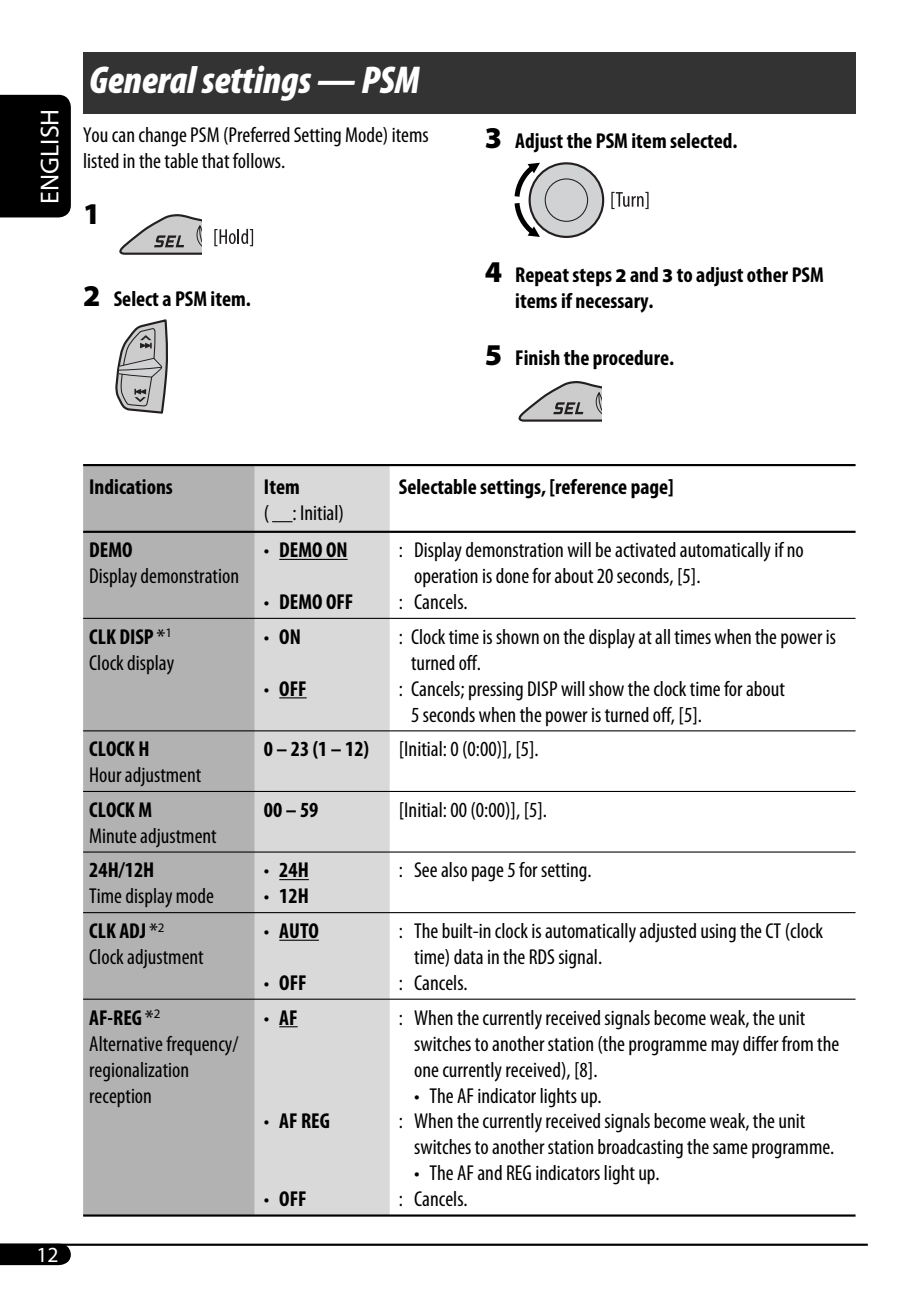
<style>
.page{position:relative;width:921px;height:1294px;background:#fff}
.page>*{position:absolute;margin:0;border:0;box-sizing:border-box;transform-origin:0 0}
.t1{font:italic 900 condensed 39px "Myriad Pro";color:#fff}
.t2{font:900 30.25px "Myriad Pro";color:#000}
.t3{font:26px "Myriad Pro";color:#fff}
.t4{font:condensed 21.5px/26px "Myriad Pro";color:#000}
.t5{font:700 condensed 21.5px/26px "Myriad Pro";color:#000}
.t6{font:21.5px "Myriad Pro";color:#fff}
.s1{font-weight:900;font-stretch:normal;font-size:30.25px}
.s2{font-weight:900;font-stretch:normal;font-size:19.5px}
.s3{font-weight:400}
.s4{font-weight:700}
.s5{font-stretch:normal}
</style>
<div class="page">
<svg style="left:0;top:1245px;width:71px;height:20px"></svg>
<hr style="left:0;top:1243px;width:868px;height:2px;background:#000">
<div style="left:0;top:95px;width:71px;height:122px;background:#000"></div>
<div style="left:83px;top:52px;width:773px;height:61px;background:#333"></div>
<div style="left:83px;top:466px;width:172px;height:748px;background:#b2b2b2"></div>
<div style="left:255px;top:466px;width:135px;height:748px;background:#d9d9d9"></div>
<hr style="left:83px;top:464px;width:773px;height:2px;background:#000">
<hr style="left:83px;top:530px;width:773px;height:3px;background:#000">
<hr style="left:83px;top:618px;width:773px;height:1px;background:#000">
<hr style="left:83px;top:730px;width:773px;height:1px;background:#000">
<hr style="left:83px;top:791px;width:773px;height:1px;background:#000">
<hr style="left:83px;top:851px;width:773px;height:1px;background:#000">
<hr style="left:83px;top:912px;width:773px;height:1px;background:#000">
<hr style="left:83px;top:998px;width:773px;height:1px;background:#000">
<hr style="left:83px;top:1214px;width:773px;height:2px;background:#000">
<svg style="left:272px;top:521px;width:21px;height:1px"></svg>
<hr style="left:279px;top:559px;width:69px;height:1px;background:#000">
<svg style="left:279px;top:697px;width:28px;height:1px"></svg>
<hr style="left:279px;top:879px;width:30px;height:1px;background:#000">
<hr style="left:279px;top:939px;width:40px;height:1px;background:#000">
<svg style="left:279px;top:1026px;width:19px;height:1px"></svg>
<svg style="left:119px;top:215px;width:83px;height:40px"></svg>
<svg style="left:214px;top:229px;width:39px;height:17px"></svg>
<svg style="left:115px;top:320px;width:53px;height:94px"></svg>
<svg style="left:515px;top:162px;width:25px;height:75px"></svg>
<div style="left:529px;top:162px;width:75px;height:76px;background:#d1d2d4;border:2px solid #231f20;border-radius:50%"></div>
<div style="left:545px;top:178px;width:43px;height:44px;border:1px solid #231f20;border-radius:50%"></div>
<svg style="left:611px;top:192px;width:38px;height:17px"></svg>
<svg style="left:519px;top:382px;width:82px;height:40px"></svg>
<p class="t3" style="left:40px;top:203px;width:96px;rotate:-90deg">ENGLISH</p>
<h1 class="t1" style="left:89px;top:66px;width:332px">General settings — PSM</h1>
<p class="t4" style="left:83px;top:123px;width:347px">You can change PSM (Preferred Setting Mode) items listed in the table that follows.</p>
<h2 class="t2" style="left:83px;top:202px;width:19px">1</h2>
<p class="t5" style="left:83px;top:288px;width:169px"><span class="s1">2</span> Select a PSM item.</p>
<p class="t5" style="left:485px;top:130px;width:254px"><span class="s1">3</span> Adjust the PSM item selected.</p>
<p class="t5" style="left:515px;top:264px;width:310px;text-indent:-31px"><span class="s1">4</span> Repeat steps <span class="s2">2</span> and <span class="s2">3</span> to adjust other PSM items if necessary.</p>
<p class="t5" style="left:485px;top:346px;width:191px"><span class="s1">5</span> Finish the procedure.</p>
<p class="t6" style="left:36px;top:1246px;width:24px">12</p>
<p class="t5" style="left:89px;top:475px;width:85px">Indications</p>
<p class="t5" style="left:264px;top:475px;width:37px">Item</p>
<p class="t4" style="left:264px;top:501px;width:82px">( : Initial)</p>
<p class="t5" style="left:89px;top:539px;width:45px">DEMO</p>
<p class="t4" style="left:89px;top:565px;width:151px">Display demonstration</p>
<p class="t5" style="left:264px;top:539px;width:85px"><span class="s3">•</span> DEMO ON</p>
<p class="t5" style="left:264px;top:591px;width:91px"><span class="s3">•</span> DEMO OFF</p>
<p class="t4" style="left:89px;top:625px;width:87px"><span class="s4">CLK DISP</span> <span class="s5">*</span><sup>1<br></sup>Clock display</p>
<p class="t5" style="left:264px;top:625px;width:38px"><span class="s3">•</span> ON</p>
<p class="t5" style="left:264px;top:677px;width:44px"><span class="s3">•</span> OFF</p>
<p class="t5" style="left:399px;top:475px;width:276px">Selectable settings, [reference page]</p>
<p class="t4" style="left:399px;top:539px;width:406px">: Display demonstration will be activated automatically if no</p>
<p class="t4" style="left:414px;top:565px;width:288px">operation is done for about 20 seconds, [5].</p>
<p class="t4" style="left:399px;top:591px;width:70px">: Cancels.</p>
<p class="t4" style="left:399px;top:625px;width:439px">: Clock time is shown on the display at all times when the power is</p>
<p class="t4" style="left:411px;top:651px;width:71px">turned off.</p>
<p class="t4" style="left:399px;top:677px;width:388px">: Cancels; pressing DISP will show the clock time for about</p>
<p class="t4" style="left:411px;top:703px;width:292px">5 seconds when the power is turned off, [5].</p>
<p class="t5" style="left:89px;top:738px;width:62px">CLOCK H</p>
<p class="t4" style="left:89px;top:764px;width:114px">Hour adjustment</p>
<p class="t5" style="left:89px;top:798px;width:64px">CLOCK M</p>
<p class="t4" style="left:89px;top:824px;width:129px">Minute adjustment</p>
<p class="t5" style="left:89px;top:859px;width:67px">24H/12H</p>
<p class="t4" style="left:89px;top:885px;width:126px">Time display mode</p>
<p class="t5" style="left:264px;top:738px;width:107px">0 – 23 (1 – 12)</p>
<p class="t4" style="left:399px;top:738px;width:141px">[Initial: 0 (0:00)], [5].</p>
<p class="t5" style="left:264px;top:798px;width:56px">00 – 59</p>
<p class="t4" style="left:399px;top:798px;width:150px">[Initial: 00 (0:00)], [5].</p>
<p class="t5" style="left:264px;top:859px;width:46px"><span class="s3">•</span> 24H</p>
<p class="t5" style="left:264px;top:885px;width:46px"><span class="s3">•</span> 12H</p>
<p class="t4" style="left:399px;top:859px;width:194px">: See also page 5 for setting.</p>
<p class="t4" style="left:89px;top:919px;width:116px"><span class="s4">CLK ADJ</span> <span class="s5">*</span><sup>2<br></sup>Clock adjustment</p>
<p class="t5" style="left:264px;top:919px;width:56px"><span class="s3">•</span> AUTO</p>
<p class="t5" style="left:264px;top:971px;width:44px"><span class="s3">•</span> OFF</p>
<p class="t4" style="left:89px;top:1006px;width:151px"><span class="s4">AF-REG</span> <span class="s5">*</span><sup>2<br></sup>Alternative frequency/ regionalization reception</p>
<p class="t5" style="left:264px;top:1006px;width:35px"><span class="s3">•</span> AF</p>
<p class="t5" style="left:264px;top:1110px;width:68px"><span class="s3">•</span> AF REG</p>
<p class="t5" style="left:264px;top:1188px;width:44px"><span class="s3">•</span> OFF</p>
<p class="t4" style="left:399px;top:919px;width:426px">: The built-in clock is automatically adjusted using the CT (clock</p>
<p class="t4" style="left:414px;top:945px;width:190px">time) data in the RDS signal.</p>
<p class="t4" style="left:399px;top:971px;width:70px">: Cancels.</p>
<p class="t4" style="left:414px;top:1006px;width:427px;text-indent:-15px">: When the currently received signals become weak, the unit switches to another station (the programme may differ from the one currently received), [8].</p>
<p class="t4" style="left:414px;top:1084px;width:189px">• The AF indicator lights up.</p>
<p class="t4" style="left:399px;top:1110px;width:408px">: When the currently received signals become weak, the unit</p>
<p class="t4" style="left:414px;top:1136px;width:422px">switches to another station broadcasting the same programme.</p>
<p class="t4" style="left:399px;top:1162px;width:262px;text-indent:15px">• The AF and REG indicators light up. : Cancels.</p>
</div>
